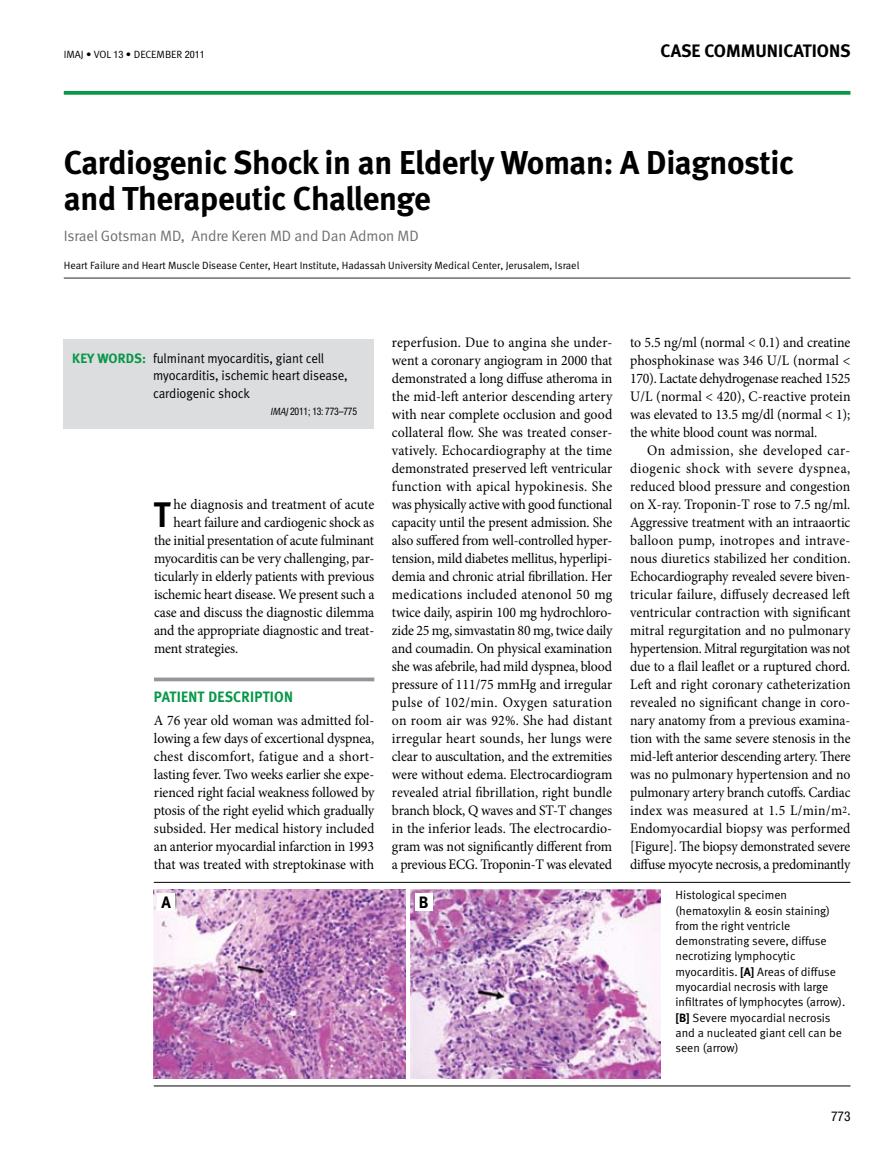
<style>
.page{position:relative;width:893px;height:1149px;background:#fff}
.page>*{position:absolute;margin:0;border:0;box-sizing:border-box;transform-origin:0 0}
.t1{font:700 35.4px "Meta";color:#000;scale:.95 1}
.t2{font:700 33px/36px "Meta";letter-spacing:-.01em;color:#000}
.t3{font:700 18px "Meta";color:#000}
.t4{font:700 16.5px "Meta";color:#000}
.t5{font:15px "Meta Normal";letter-spacing:-.01em;color:#6d6f71}
.t6{font:700 15px "Meta";letter-spacing:.02em;color:#079748;scale:.95 1}
.t7{font:14.55px/18px "Minion Pro";letter-spacing:-.005em;color:#000;text-align:justify;scale:.95 1}
.t8{font:14.55px/18px "Minion Pro";letter-spacing:-.005em;color:#000;text-align:justify;scale:.94 1}
.t9{font:14.55px "Minion Pro";letter-spacing:.015em;color:#000;scale:.95 1}
.t10{font:14.55px "Minion Pro";letter-spacing:.015em;color:#000;scale:.94 1}
.t11{font:14.55px "Minion Pro";letter-spacing:.025em;color:#000;scale:.94 1}
.t12{font:14.55px "Minion Pro";letter-spacing:.04em;color:#000;scale:.94 1}
.t13{font:14.55px "Minion Pro";letter-spacing:.035em;color:#000;scale:.94 1}
.t14{font:13.5px/17.2px "Meta Normal";letter-spacing:-.005em;color:#000;scale:.95 1}
.t15{font:700 13.5px "Meta";letter-spacing:.01em;color:#079748}
.t16{font:condensed 13.5px "Helvetica Neue";color:#000}
.t17{font:12px/15.3px "Meta Normal";color:#000}
.t18{font:10.5px "Meta Normal";color:#000}
.t19{font:condensed 10.5px "Helvetica Neue";letter-spacing:-.02em;color:#000;scale:.93 1}
.t20{font:10.2px "Minion Pro";color:#000;scale:.94 1}
.s1{font-family:"Helvetica Neue";font-stretch:condensed;font-size:10.2px}
.s2{font-family:"Meta Normal";font-style:italic;font-stretch:normal}
.s3{font-size:14.55px}
.s4{font-family:"Meta";font-weight:700}
</style>
<div class="page">
<svg style="left:64px;top:91px;width:786px;height:4px;background:#189e54"></svg>
<svg style="left:154px;top:677px;width:220px;height:4px"></svg>
<div style="left:64px;top:339px;width:310px;height:90px;background:#dcddde"></div>
<hr style="left:64px;top:277px;width:786px;height:2px;background:#6d6f71">
<img style="left:411px;top:889px;width:249px;height:189px">
<img style="left:154px;top:889px;width:252px;height:189px">
<hr style="left:154px;top:881px;width:696px;height:1px;background:#000">
<hr style="left:154px;top:1085px;width:696px;height:1px;background:#000">
<div style="left:415px;top:893px;width:17px;height:17px;background:#fff"></div>
<div style="left:158px;top:893px;width:17px;height:17px;background:#fff"></div>
<p class="t18" style="left:64px;top:48px;width:143px">IMAJ • VOL <span class="s1">13</span> • December <span class="s1">2011</span></p>
<p class="t3" style="left:661px;top:40px;width:192px">Case Communications</p>
<h2 class="t2" style="left:64px;top:144px;width:732px">Cardiogenic Shock in an Elderly Woman A: Diagnostic and Therapeutic Challenge</h2>
<p class="t5" style="left:64px;top:227px;width:356px">Israel Gotsman MD, Andre Keren MD and Dan Admon MD</p>
<p class="t18" style="left:64px;top:259px;width:517px">Heart Failure and Heart Muscle Disease Center, Heart Institute, Hadassah University Medical Center, Jerusalem, Israel</p>
<p class="t15" style="left:72px;top:350px;width:75px">Key words:</p>
<p class="t14" style="left:153px;top:349px;width:207px">fulminant myocarditis, giant cell myocarditis, ischemic heart disease, cardiogenic shock</p>
<p class="t19" style="left:270px;top:405px;width:95px"><span class="s2">IMAJ</span>2011; 13: 773–775</p>
<p class="t7" style="left:174px;top:495px;width:213px">he diagnosis and treatment of acute</p>
<h1 class="t1" style="left:154px;top:493px;width:19px">T</h1>
<p class="t7" style="left:154px;top:513px;width:233px;text-align:right">heart failure and cardiogenic shock as the initial presentation of acute fulminant</p>
<p class="t7" style="left:154px;top:567px;width:233px">ticularly in elderly patients with previous</p>
<p class="t7" style="left:154px;top:549px;width:233px">myocarditis can be very challenging, par-</p>
<p class="t7" style="left:154px;top:585px;width:234px">ischemic heart disease. We present such a case and discuss the diagnostic dilemma</p>
<p class="t7" style="left:154px;top:639px;width:90px">ment strategies.</p>
<p class="t7" style="left:154px;top:621px;width:233px">and the appropriate diagnostic and treat-</p>
<p class="t6" style="left:154px;top:688px;width:148px">Patient Description</p>
<p class="t7" style="left:154px;top:729px;width:233px">lowing a few days of excertional dyspnea,</p>
<p class="t7" style="left:154px;top:711px;width:233px">A 76 year old woman was admitted fol-</p>
<p class="t9" style="left:154px;top:746px;width:233px">chest discomfort, fatigue and a short-</p>
<p class="t7" style="left:154px;top:801px;width:233px">ptosis of the right eyelid which gradually subsided. Her medical history included an anterior myocardial infarction in 1993 that was treated with streptokinase with</p>
<p class="t7" style="left:154px;top:765px;width:233px">lasting fever. Two weeks earlier she expe-</p>
<p class="t7" style="left:154px;top:783px;width:233px">rienced right facial weakness followed by</p>
<p class="t4" style="left:162px;top:892px;width:11px">A</p>
<p class="t9" style="left:392px;top:332px;width:233px">reperfusion. Due to angina she under-</p>
<p class="t7" style="left:392px;top:369px;width:233px">demonstrated a long diffuse atheroma in the mid-left anterior descending artery with near complete occlusion and good</p>
<p class="t7" style="left:392px;top:441px;width:233px">vatively. Echocardiography at the time</p>
<p class="t7" style="left:392px;top:351px;width:233px">went a coronary angiogram in 2000 that</p>
<p class="t7" style="left:392px;top:423px;width:233px">collateral flow. She was treated conser-</p>
<p class="t7" style="left:392px;top:459px;width:234px">demonstrated preserved left ventricular function with apical hypokinesis. She was physically active with good functional capacity until the present admission. She</p>
<p class="t7" style="left:392px;top:567px;width:233px">demia and chronic atrial fibrillation. Her</p>
<p class="t7" style="left:392px;top:531px;width:233px">also suffered from well-controlled hyper-</p>
<p class="t9" style="left:392px;top:584px;width:233px">medications included atenonol 50 mg</p>
<p class="t7" style="left:392px;top:621px;width:234px">zide 25 mg, simvastatin 80 mg, twice daily</p>
<p class="t7" style="left:392px;top:549px;width:233px">tension, mild diabetes mellitus, hyperlipi-</p>
<p class="t7" style="left:392px;top:603px;width:233px">twice daily, aspirin 100 mg hydrochloro-</p>
<p class="t7" style="left:392px;top:639px;width:234px">and coumadin. On physical examination she was afebrile, had mild dyspnea, blood pressure of 111/75 mmHg and irregular pulse of 102/min. Oxygen saturation on room air was 92%. She had distant irregular heart sounds, her lungs were clear to auscultation, and the extremities were without edema. Electrocardiogram revealed atrial fibrillation, right bundle branch block Q, waves and ST T- changes</p>
<p class="t7" style="left:392px;top:837px;width:233px">gram was not significantly different from</p>
<p class="t7" style="left:392px;top:819px;width:233px">in the inferior leads. The electrocardio-</p>
<p class="t7" style="left:392px;top:855px;width:233px">a previous ECG. Troponin T- was elevated</p>
<p class="t4" style="left:419px;top:892px;width:11px">B</p>
<p class="t7" style="left:630px;top:333px;width:234px">to 5.5 ng/ml (normal &lt; 0.1) and creatine phosphokinase was 346 U L/ (normal &gt; 170 .) Lactate dehydrogenase reached 1525<br>U L/ (normal &lt; 420 C,) -reactive protein was elevated to 13.5 mg/dl (normal ;(1&gt; the white blood count was normal.</p>
<p class="t12" style="left:630px;top:458px;width:236px">diogenic shock with severe dyspnea,</p>
<p class="t13" style="left:647px;top:440px;width:218px">On admission, she developed car-</p>
<p class="t8" style="left:630px;top:477px;width:236px">reduced blood pressure and congestion on X-ray. Troponin T- rose to 7.5 ng/ml.<br>Aggressive treatment with an intraaortic</p>
<p class="t8" style="left:630px;top:549px;width:236px">nous diuretics stabilized her condition.</p>
<p class="t11" style="left:630px;top:530px;width:236px">balloon pump, inotropes and intrave-</p>
<p class="t8" style="left:630px;top:567px;width:236px">Echocardiography revealed severe biven-</p>
<p class="t8" style="left:630px;top:603px;width:236px">ventricular contraction with significant mitral regurgitation and no pulmonary hypertension. Mitral regurgitation was not due to a flail leaflet or a ruptured chord.<br>Left and right coronary catheterization</p>
<p class="t8" style="left:630px;top:729px;width:236px">tion with the same severe stenosis in the</p>
<p class="t10" style="left:630px;top:584px;width:236px">tricular failure, diffusely decreased left</p>
<p class="t8" style="left:630px;top:693px;width:236px">revealed no significant change in coro-</p>
<p class="t8" style="left:630px;top:747px;width:236px">mid-left anterior descending artery. There was no pulmonary hypertension and no pulmonary artery branch cutoffs. Cardiac</p>
<p class="t20" style="left:842px;top:802px;width:10px">2<span class="s3">.</span></p>
<p class="t8" style="left:630px;top:711px;width:236px">nary anatomy from a previous examina-</p>
<p class="t8" style="left:630px;top:801px;width:236px;text-align:left">index was measured at 1.5 /L min m/ Endomyocardial biopsy was performed [Figure .] The biopsy demonstrated severe diffuse myocyte necrosis a, predominantly</p>
<p class="t17" style="left:675px;top:887px;width:171px">Histological specimen (hematoxylin &amp; eosin staining( from the right ventricle demonstrating severe, diffuse necrotizing lymphocytic myocarditis <span class="s4">A[</span>. <span class="s4">]</span> Areas of diffuse myocardial necrosis with large infiltrates of lymphocytes (arrow .(<br><span class="s4">B[ ]</span> Severe myocardial necrosis and a nucleated giant cell can be seen (arrow(</p>
<p class="t16" style="left:831px;top:1108px;width:21px">773</p>
</div>
